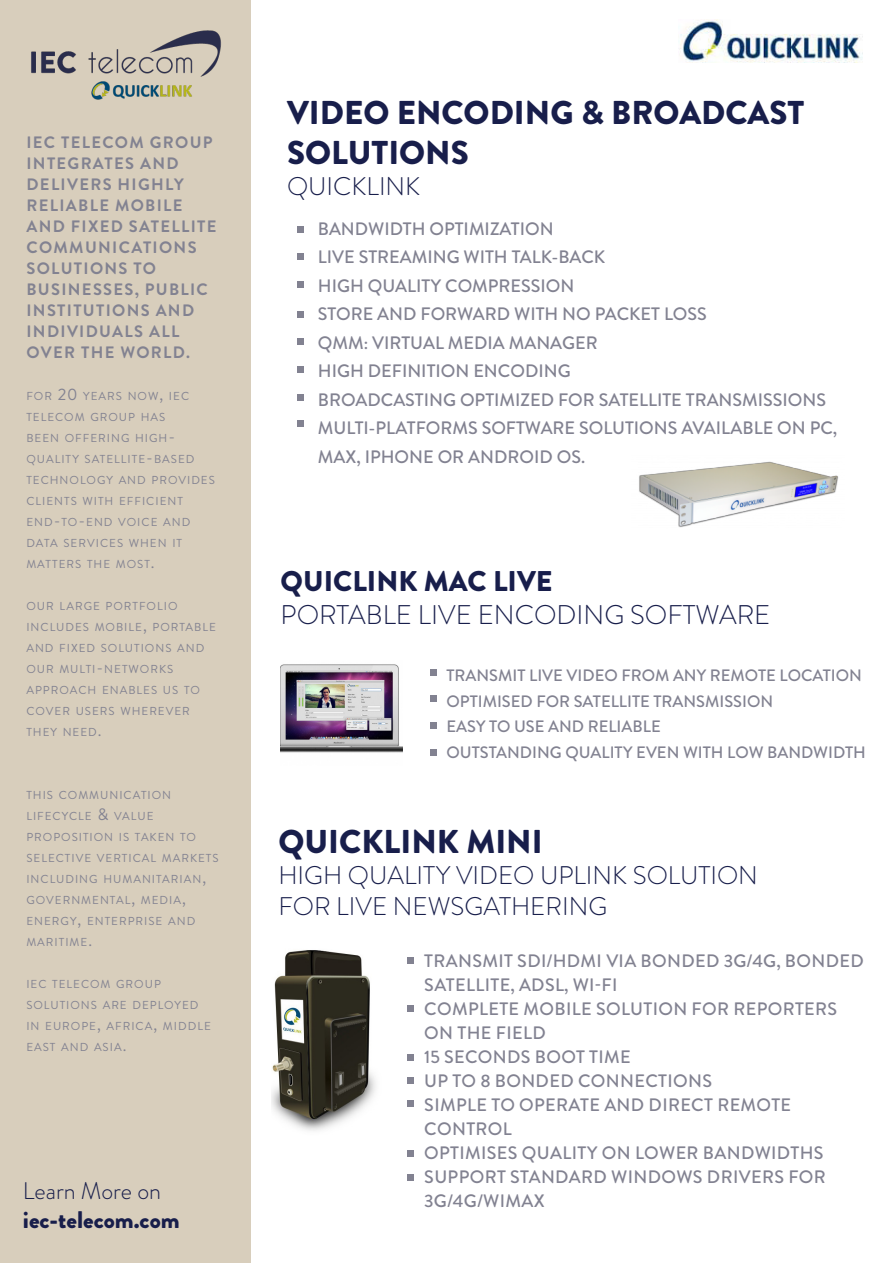
<style>
.page{position:relative;width:893px;height:1263px;background:#fff}
.page>*{position:absolute;margin:0;border:0;box-sizing:border-box;transform-origin:0 0}
.t1{font:900 33px "Brandon Grotesque";color:#181e4b}
.t2{font:900 28.5px "Brandon Grotesque";color:#181e4b}
.t3{font:300 27px "Brandon Grotesque";color:#181e4b}
.t4{font:300 25.5px "Brandon Grotesque";color:#181e4b}
.t5{font:900 24px "Brandon Grotesque";color:#181e4b}
.t6{font:300 24px "Brandon Grotesque";color:#181e4b}
.t7{font:500 18px/28.5px "Brandon Grotesque";color:#828291}
.t8{font:500 18px/24px "Brandon Grotesque";letter-spacing:.02em;color:#828291}
.t9{font:700 16.5px/21px "Brandon Grotesque";letter-spacing:.08em;color:#828291}
.t10{font:500 16.5px "Brandon Grotesque";color:#828291}
.t11{font:11.55px/21px "Brandon Grotesque";letter-spacing:.085em;color:#828291}
.s1{font-size:16.5px}
</style>
<div class="page">
<div style="left:0;top:0;width:251px;height:1263px;background:#d8cebc"></div>
<div style="left:297px;top:253px;width:7px;height:6px;background:#828291"></div>
<div style="left:297px;top:281px;width:7px;height:7px;background:#828291"></div>
<div style="left:297px;top:311px;width:7px;height:6px;background:#828291"></div>
<div style="left:297px;top:338px;width:7px;height:6px;background:#828291"></div>
<div style="left:297px;top:366px;width:7px;height:6px;background:#828291"></div>
<div style="left:297px;top:395px;width:7px;height:6px;background:#828291"></div>
<svg style="left:297px;top:227px;width:6px;height:6px"></svg>
<div style="left:297px;top:420px;width:7px;height:6px;background:#828291"></div>
<img style="left:271px;top:950px;width:105px;height:181px">
<div style="left:407px;top:957px;width:7px;height:6px;background:#828291"></div>
<div style="left:407px;top:1005px;width:7px;height:7px;background:#828291"></div>
<div style="left:407px;top:1054px;width:7px;height:7px;background:#828291"></div>
<div style="left:407px;top:1078px;width:7px;height:6px;background:#828291"></div>
<div style="left:407px;top:1100px;width:7px;height:7px;background:#828291"></div>
<div style="left:407px;top:1150px;width:7px;height:7px;background:#828291"></div>
<div style="left:407px;top:1174px;width:7px;height:7px;background:#828291"></div>
<img style="left:281px;top:664px;width:121px;height:89px">
<div style="left:430px;top:669px;width:7px;height:6px;background:#828291"></div>
<div style="left:430px;top:696px;width:7px;height:6px;background:#828291"></div>
<div style="left:430px;top:722px;width:7px;height:7px;background:#828291"></div>
<div style="left:430px;top:749px;width:7px;height:7px;background:#828291"></div>
<img style="left:31px;top:30px;width:190px;height:70px">
<img style="left:679px;top:19px;width:183px;height:44px">
<img style="left:639px;top:461px;width:200px;height:67px">
<p class="t9" style="left:26px;top:132px;width:192px">IEC TELECOM GROUP<br>INTEGRATES AND<br>DELIVERS HIGHLY<br>RELIABLE MOBILE<br>AND FIXED SATELLITE<br>COMMUNICATIONS<br>SOLUTIONS TO<br>BUSINESSES, PUBLIC<br>INSTITUTIONS AND<br>INDIVIDUALS ALL<br>OVER THE WORLD.</p>
<p class="t11" style="left:26px;top:385px;width:190px">FOR <span class="s1">20</span> YEARS NOW<span class="s1">,</span> IEC<br>TELECOM GROUP HAS<br>BEEN OFFERING HIGH<span class="s1">-<br></span>QUALITY SATELLITE<span class="s1">-</span>BASED<br>TECHNOLOGY AND PROVIDES<br>CLIENTS WITH EFFICIENT<br>END<span class="s1">-</span>TO<span class="s1">-</span>END VOICE AND<br>DATA SERVICES WHEN IT<br>MATTERS THE MOST<span class="s1">.</span></p>
<p class="t11" style="left:26px;top:595px;width:191px">OUR LARGE PORTFOLIO<br>INCLUDES MOBILE<span class="s1">,</span> PORTABLE<br>AND FIXED SOLUTIONS AND<br>OUR MULTI<span class="s1">-</span>NETWORKS<br>APPROACH ENABLES US TO<br>COVER USERS WHEREVER<br>THEY NEED<span class="s1">.</span></p>
<p class="t11" style="left:26px;top:784px;width:194px">THIS COMMUNICATION<br>LIFECYCLE <span class="s1">&amp;</span> VALUE<br>PROPOSITION IS TAKEN TO<br>SELECTIVE VERTICAL MARKETS<br>INCLUDING HUMANITARIAN<span class="s1">,<br></span>GOVERNMENTAL<span class="s1">,</span> MEDIA<span class="s1">,<br></span>ENERGY<span class="s1">,</span> ENTERPRISE AND<br>MARITIME<span class="s1">.</span></p>
<p class="t11" style="left:26px;top:973px;width:186px">IEC TELECOM GROUP<br>SOLUTIONS ARE DEPLOYED<br>IN EUROPE<span class="s1">,</span> AFRICA<span class="s1">,</span> MIDDLE<br>EAST AND ASIA<span class="s1">.</span></p>
<p class="t6" style="left:23px;top:1174px;width:140px">Learn More on</p>
<p class="t5" style="left:23px;top:1203px;width:158px">iec-telecom.com</p>
<p class="t1" style="left:287px;top:90px;width:519px">VIDEO ENCODING &amp; BROADCAST</p>
<p class="t1" style="left:287px;top:129px;width:183px">SOLUTIONS</p>
<p class="t4" style="left:287px;top:168px;width:135px">QUICKLINK</p>
<p class="t7" style="left:318px;top:215px;width:237px">BANDWIDTH OPTIMIZATION</p>
<p class="t7" style="left:318px;top:243px;width:289px">LIVE STREAMING WITH TALK-BACK</p>
<p class="t7" style="left:318px;top:272px;width:258px">HIGH QUALITY COMPRESSION</p>
<p class="t7" style="left:318px;top:300px;width:390px">STORE AND FORWARD WITH NO PACKET LOSS</p>
<p class="t7" style="left:318px;top:329px;width:281px">QMM: VIRTUAL MEDIA MANAGER</p>
<p class="t7" style="left:318px;top:357px;width:254px">HIGH DEFINITION ENCODING</p>
<p class="t7" style="left:318px;top:386px;width:510px">BROADCASTING OPTIMIZED FOR SATELLITE TRANSMISSIONS</p>
<p class="t7" style="left:318px;top:414px;width:521px">MULTI-PLATFORMS SOFTWARE SOLUTIONS AVAILABLE ON PC,<br>MAX, IPHONE OR ANDROID OS.</p>
<p class="t2" style="left:281px;top:561px;width:273px">QUICLINK MAC LIVE</p>
<p class="t3" style="left:281px;top:596px;width:491px">PORTABLE LIVE ENCODING SOFTWARE</p>
<p class="t10" style="left:446px;top:664px;width:417px">TRANSMIT LIVE VIDEO FROM ANY REMOTE LOCATION</p>
<p class="t10" style="left:446px;top:690px;width:328px">OPTIMISED FOR SATELLITE TRANSMISSION</p>
<p class="t10" style="left:446px;top:715px;width:216px">EASY TO USE AND RELIABLE</p>
<p class="t10" style="left:446px;top:741px;width:421px">OUTSTANDING QUALITY EVEN WITH LOW BANDWIDTH</p>
<p class="t1" style="left:278px;top:819px;width:266px">QUICKLINK MINI</p>
<p class="t4" style="left:278px;top:858px;width:481px">HIGH QUALITY VIDEO UPLINK SOLUTION</p>
<p class="t4" style="left:278px;top:888px;width:330px">FOR LIVE NEWSGATHERING</p>
<p class="t8" style="left:424px;top:949px;width:441px">TRANSMIT SDI/HDMI VIA BONDED 3G/4G, BONDED<br>SATELLITE, ADSL, WI-FI</p>
<p class="t8" style="left:424px;top:997px;width:414px">COMPLETE MOBILE SOLUTION FOR REPORTERS<br>ON THE FIELD</p>
<p class="t8" style="left:424px;top:1045px;width:208px">15 SECONDS BOOT TIME</p>
<p class="t8" style="left:424px;top:1069px;width:289px">UP TO 8 BONDED CONNECTIONS</p>
<p class="t8" style="left:424px;top:1093px;width:368px">SIMPLE TO OPERATE AND DIRECT REMOTE<br>CONTROL</p>
<p class="t8" style="left:424px;top:1141px;width:401px">OPTIMISES QUALITY ON LOWER BANDWIDTHS</p>
<p class="t8" style="left:424px;top:1165px;width:403px">SUPPORT STANDARD WINDOWS DRIVERS FOR<br>3G/4G/WIMAX</p>
</div>
